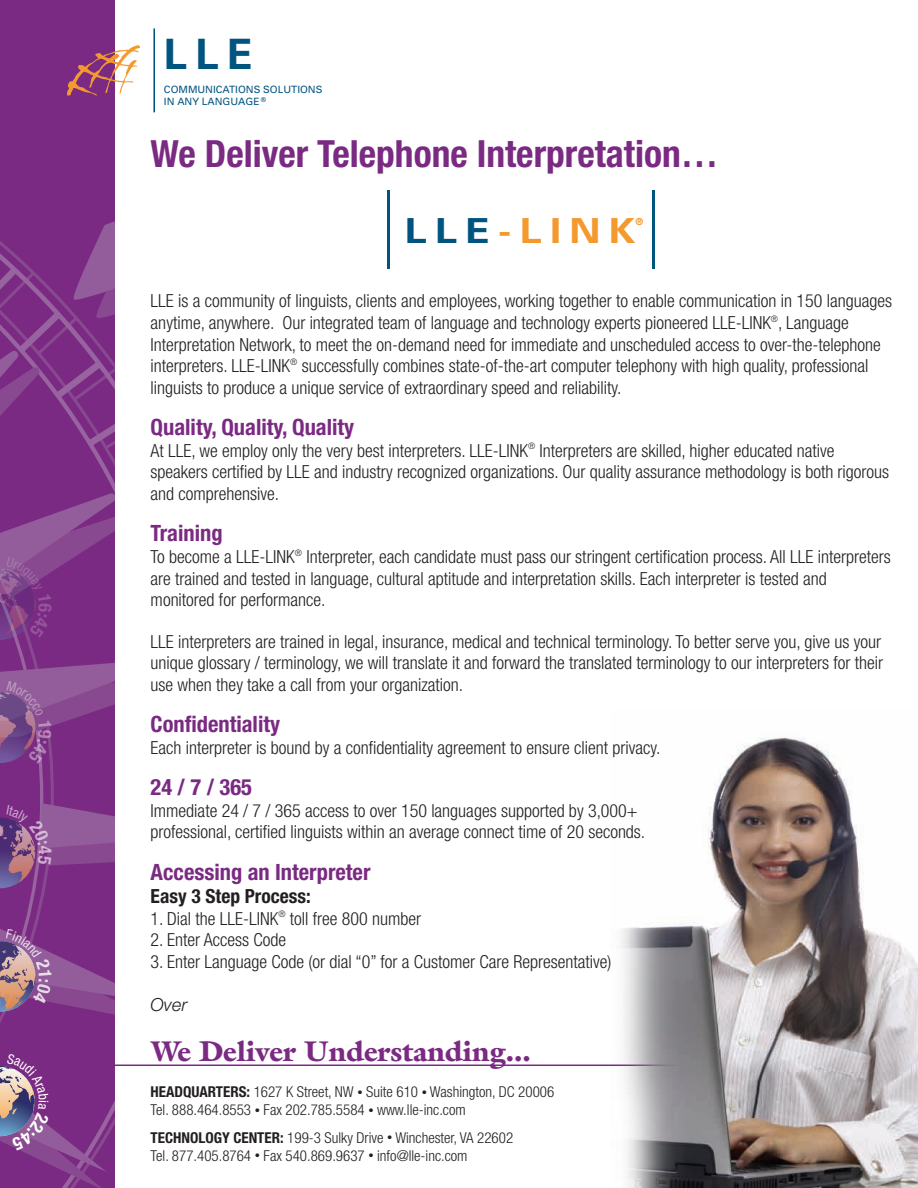
<style>
.page{position:relative;width:918px;height:1188px;background:#fff}
.page>*{position:absolute;margin:0;border:0;box-sizing:border-box;transform-origin:0 0}
.t1{font:700 41.85px "Univers";color:#005480}
.t2{font:700 condensed 37.5px "Helvetica Neue";color:#7b2a83}
.t3{font:700 34.5px "Univers";letter-spacing:.21em;color:#f4992e;scale:1.15 1}
.t4{font:900 28.65px "Galliard";color:#7b2a83}
.t5{font:700 condensed 22.5px "Helvetica Neue";color:#7b2a83}
.t6{font:700 condensed 19.5px "Helvetica Neue";color:#231f20}
.t7{font:300 condensed 18px/21.6px "Helvetica Neue";color:#231f20}
.t8{font:italic 300 18px "Helvetica Neue";color:#231f20}
.t9{font:300 condensed 15px/18px "Helvetica Neue";color:#231f20}
.t10{font:10.05px/12px "Univers";color:#005480}
.t11{font:700 9.75px "Univers";color:#f4992e}
.s1{color:#005480}
.s2{font-weight:700}
.s3{font-size:10.5px}
</style>
<div class="page">
<hr style="left:81px;top:1065px;width:703px;height:1px;background:#7b2a83">
<img style="left:610px;top:737px;width:308px;height:451px">
<div style="left:0;top:0;width:115px;height:1188px;background:#7b2a83"></div>
<svg style="left:67px;top:45px;width:73px;height:51px"></svg>
<hr style="left:153px;top:28px;width:2px;height:84px;background:#005480">
<hr style="left:387px;top:191px;width:3px;height:78px;background:#005480">
<hr style="left:652px;top:191px;width:3px;height:78px;background:#005480">
<svg style="left:0;top:221px;width:115px;height:967px"></svg>
<p class="t1" style="left:164px;top:27px;width:90px">LLE</p>
<p class="t10" style="left:164px;top:84px;width:160px">COMMUNICATIONS SOLUTIONS<br>IN ANY LANGUAGE <sup>®</sup></p>
<p class="t2" style="left:151px;top:131px;width:569px">We Deliver Telephone Interpretation…</p>
<p class="t3" style="left:405px;top:209px;width:202px"><span class="s1">LLE</span>-LINK</p>
<p class="t11" style="left:635px;top:216px;width:9px">®</p>
<p class="t7" style="left:151px;top:290px;width:743px">LLE is a community of linguists, clients and employees, working together to enable communication in 150 languages anytime, anywhere. Our integrated team of language and technology experts pioneered LLE-LINK<sup>®</sup>, Language Interpretation Network, to meet the on-demand need for immediate and unscheduled access to over-the-telephone interpreters. LLE-LINK<sup>®</sup> successfully combines state-of-the-art computer telephony with high quality, professional linguists to produce a unique service of extraordinary speed and reliability.</p>
<p class="t5" style="left:151px;top:414px;width:205px">Quality, Quality, Quality</p>
<p class="t7" style="left:151px;top:440px;width:740px">At LLE, we employ only the very best interpreters. LLE-LINK<sup>®</sup> Interpreters are skilled, higher educated native speakers certified by LLE and industry recognized organizations. Our quality assurance methodology is both rigorous and comprehensive.</p>
<p class="t5" style="left:151px;top:520px;width:73px">Training</p>
<p class="t7" style="left:151px;top:546px;width:742px">To become a LLE-LINK<sup>®</sup> Interpreter, each candidate must pass our stringent certification process. All LLE interpreters are trained and tested in language, cultural aptitude and interpretation skills. Each interpreter is tested and monitored for performance.</p>
<p class="t7" style="left:151px;top:630px;width:734px;text-align:justify">LLE interpreters are trained in legal, insurance, medical and technical terminology. To better serve you, give us your unique glossary / terminology, we will translate it and forward the translated terminology to our interpreters for their use when they take a call from your organization.</p>
<p class="t5" style="left:151px;top:711px;width:131px">Confidentiality</p>
<p class="t7" style="left:151px;top:737px;width:511px">Each interpreter is bound by a confidentiality agreement to ensure client privacy.</p>
<p class="t5" style="left:151px;top:774px;width:103px">24 / 7 / 365</p>
<p class="t7" style="left:151px;top:800px;width:496px">Immediate 24 / 7 / 365 access to over 150 languages supported by 3,000+ professional, certified linguists within an average connect time of 20 seconds.</p>
<p class="t5" style="left:151px;top:858px;width:221px">Accessing an Interpreter</p>
<p class="t6" style="left:151px;top:884px;width:162px">Easy 3 Step Process:</p>
<p class="t7" style="left:151px;top:908px;width:272px">1. Dial the LLE-LINK<sup>®</sup> toll free 800 number</p>
<p class="t7" style="left:151px;top:929px;width:137px">2. Enter Access Code</p>
<p class="t7" style="left:151px;top:951px;width:462px">3. Enter Language Code (or dial “0” for a Customer Care Representative)</p>
<p class="t8" style="left:151px;top:994px;width:38px">Over</p>
<p class="t4" style="left:151px;top:1033px;width:382px">We Deliver Understanding...</p>
<p class="t9" style="left:151px;top:1083px;width:405px"><span class="s2">HEADQUARTERS:</span> 1627 K Street, NW <span class="s3">•</span> Suite 610 <span class="s3">•</span> Washington, DC 20006<br>Tel. 888.464.8553 <span class="s3">•</span> Fax 202.785.5584 <span class="s3">•</span> www.lle-inc.com</p>
<p class="t9" style="left:151px;top:1128px;width:364px"><span class="s2">TECHNOLOGY CENTER:</span> 199-3 Sulky Drive <span class="s3">•</span> Winchester, VA 22602<br>Tel. 877.405.8764 <span class="s3">•</span> Fax 540.869.9637 <span class="s3">•</span> info@lle-inc.com</p>
</div>
